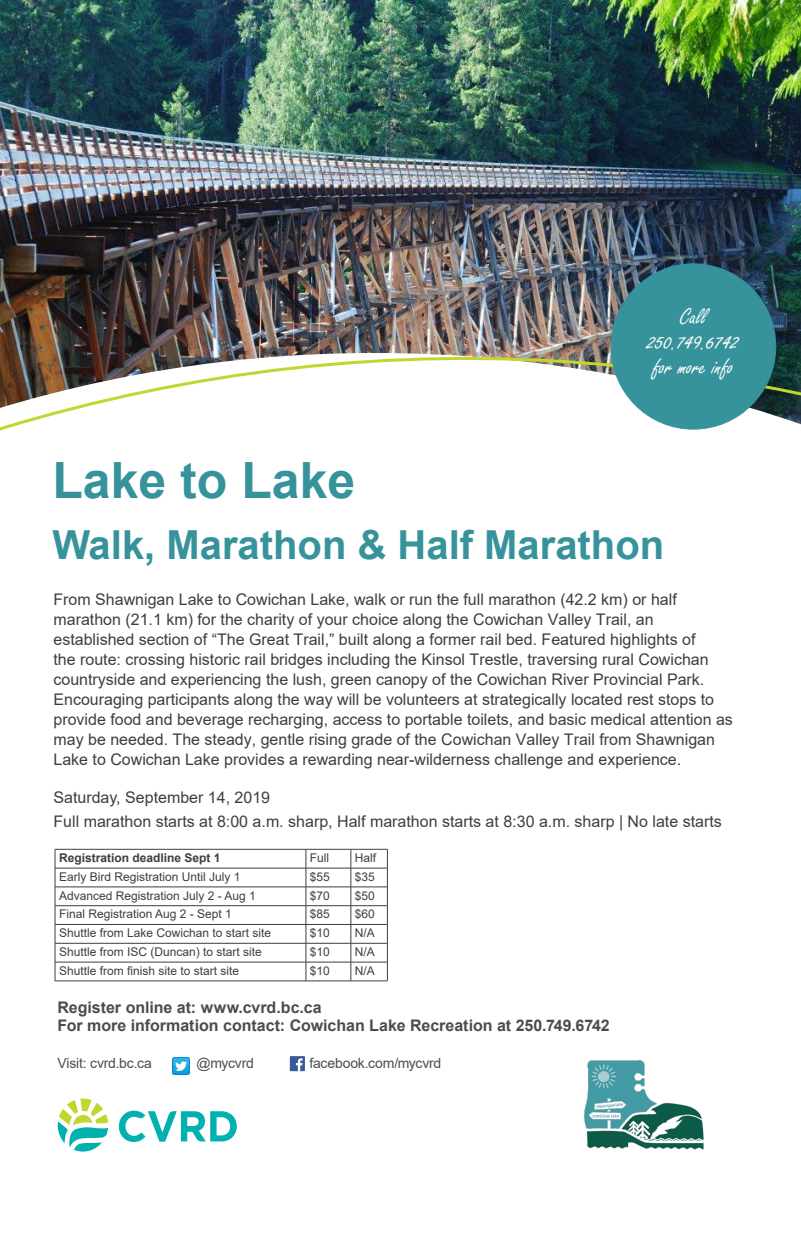
<style>
.page{position:relative;width:801px;height:1233px;background:#fff}
.page>*{position:absolute;margin:0;border:0;box-sizing:border-box;transform-origin:0 0}
.t1{font:700 50px "Arial";color:#37939b}
.t2{font:700 40px "Arial";color:#37939b}
.t3{font:24px "Freestyle Script";color:#fff}
.Body{font:16px/20px "Arial";color:#3e3e3f}
.t4{font:700 16px/18px "Arial";color:#4b4c4d}
.t5{font:14px "Arial";letter-spacing:-.015em;color:#4b4c4d}
.t6{font:12px "Arial";color:#3e3e3f}
.t7{font:700 12px "Arial";color:#3e3e3f}
</style>
<div class="page">
<img style="left:0;top:0;width:801px;height:333px">
<img style="left:0;top:333px;width:801px;height:13px">
<img style="left:0;top:346px;width:801px;height:85px">
<div style="left:611px;top:264px;width:165px;height:165px;background:#37939b;border-radius:50%"></div>
<img style="left:584px;top:1060px;width:120px;height:90px">
<svg style="left:119px;top:1111px;width:118px;height:31px"></svg>
<svg style="left:58px;top:1098px;width:50px;height:54px"></svg>
<div style="left:290px;top:1056px;width:15px;height:15px;background:#3c5a99"></div>
<svg style="left:296px;top:1058px;width:7px;height:13px"></svg>
<img style="left:172px;top:1057px;width:18px;height:17px">
<hr style="left:55px;top:849px;width:251px;height:1px;background:#3e3e3f">
<hr style="left:306px;top:849px;width:45px;height:1px;background:#3e3e3f">
<hr style="left:351px;top:849px;width:37px;height:1px;background:#3e3e3f">
<hr style="left:55px;top:868px;width:251px;height:1px;background:#3e3e3f">
<hr style="left:306px;top:868px;width:45px;height:1px;background:#3e3e3f">
<hr style="left:351px;top:868px;width:37px;height:1px;background:#3e3e3f">
<hr style="left:55px;top:887px;width:251px;height:1px;background:#3e3e3f">
<hr style="left:306px;top:887px;width:45px;height:1px;background:#3e3e3f">
<hr style="left:351px;top:887px;width:37px;height:1px;background:#3e3e3f">
<hr style="left:55px;top:906px;width:251px;height:1px;background:#3e3e3f">
<hr style="left:306px;top:906px;width:45px;height:1px;background:#3e3e3f">
<hr style="left:351px;top:906px;width:37px;height:1px;background:#3e3e3f">
<hr style="left:55px;top:924px;width:251px;height:1px;background:#3e3e3f">
<hr style="left:306px;top:924px;width:45px;height:1px;background:#3e3e3f">
<hr style="left:351px;top:924px;width:37px;height:1px;background:#3e3e3f">
<hr style="left:55px;top:943px;width:251px;height:1px;background:#3e3e3f">
<hr style="left:306px;top:943px;width:45px;height:1px;background:#3e3e3f">
<hr style="left:351px;top:943px;width:37px;height:1px;background:#3e3e3f">
<hr style="left:55px;top:962px;width:251px;height:1px;background:#3e3e3f">
<svg style="left:55px;top:849px;width:1px;height:132px"></svg>
<hr style="left:306px;top:962px;width:45px;height:1px;background:#3e3e3f">
<svg style="left:306px;top:849px;width:1px;height:132px"></svg>
<hr style="left:351px;top:962px;width:37px;height:1px;background:#3e3e3f">
<svg style="left:351px;top:849px;width:1px;height:132px"></svg>
<svg style="left:387px;top:849px;width:1px;height:132px"></svg>
<hr style="left:55px;top:981px;width:251px;height:1px;background:#3e3e3f">
<hr style="left:306px;top:981px;width:45px;height:1px;background:#3e3e3f">
<hr style="left:351px;top:981px;width:37px;height:1px;background:#3e3e3f">
<p class="t3" style="left:680px;top:303px;width:28px">Call</p>
<p class="t3" style="left:647px;top:328px;width:94px">250.749.6742</p>
<p class="t3" style="left:653px;top:353px;width:82px">for more info</p>
<p class="t1" style="left:52px;top:445px;width:304px">Lake to Lake</p>
<p class="t2" style="left:52px;top:517px;width:613px">Walk, Marathon &amp; Half Marathon</p>
<p class="Body" style="left:53px;top:589px;width:681px">From Shawnigan Lake to Cowichan Lake, walk or run the full marathon (42.2 km) or half marathon (21.1 km) for the charity of your choice along the Cowichan Valley Trail, an established section of “The Great Trail,” built along a former rail bed. Featured highlights of<br>the route: crossing historic rail bridges including the Kinsol Trestle, traversing rural Cowichan countryside and experiencing the lush, green canopy of the Cowichan River Provincial Park.<br>Encouraging participants along the way will be volunteers at strategically located rest stops to provide food and beverage recharging, access to portable toilets, and basic medical attention as may be needed. The steady, gentle rising grade of the Cowichan Valley Trail from Shawnigan Lake to Cowichan Lake provides a rewarding near-wilderness challenge and experience.</p>
<p class="Body" style="left:53px;top:787px;width:218px">Saturday, September 14, 2019</p>
<p class="Body" style="left:53px;top:811px;width:670px">Full marathon starts at 8:00 a.m. sharp, Half marathon starts at 8:30 a.m. sharp | No late starts</p>
<p class="t7" style="left:59px;top:849px;width:163px">Registration deadline Sept 1</p>
<p class="t6" style="left:310px;top:850px;width:21px">Full</p>
<p class="t6" style="left:355px;top:850px;width:23px">Half</p>
<p class="t6" style="left:59px;top:868px;width:183px">Early Bird Registration Until July 1</p>
<p class="t6" style="left:310px;top:868px;width:22px">$55</p>
<p class="t6" style="left:355px;top:868px;width:22px">$35</p>
<p class="t6" style="left:59px;top:887px;width:198px">Advanced Registration July 2 - Aug 1</p>
<p class="t6" style="left:310px;top:887px;width:22px">$70</p>
<p class="t6" style="left:355px;top:887px;width:22px">$50</p>
<p class="t6" style="left:59px;top:906px;width:174px">Final Registration Aug 2 - Sept 1</p>
<p class="t6" style="left:310px;top:906px;width:22px">$85</p>
<p class="t6" style="left:355px;top:906px;width:22px">$60</p>
<p class="t6" style="left:59px;top:925px;width:214px">Shuttle from Lake Cowichan to start site</p>
<p class="t6" style="left:310px;top:925px;width:22px">$10</p>
<p class="t6" style="left:355px;top:925px;width:22px">N/A</p>
<p class="t6" style="left:59px;top:944px;width:204px">Shuttle from ISC (Duncan) to start site</p>
<p class="t6" style="left:310px;top:944px;width:22px">$10</p>
<p class="t6" style="left:355px;top:944px;width:22px">N/A</p>
<p class="t6" style="left:59px;top:962px;width:182px">Shuttle from finish site to start site</p>
<p class="t6" style="left:310px;top:962px;width:22px">$10</p>
<p class="t6" style="left:355px;top:962px;width:22px">N/A</p>
<p class="t4" style="left:57px;top:998px;width:554px">Register online at: www.cvrd.bc.ca<br>For more information contact: Cowichan Lake Recreation at 250.749.6742</p>
<p class="t5" style="left:57px;top:1053px;width:96px">Visit: cvrd.bc.ca</p>
<p class="t5" style="left:196px;top:1053px;width:59px">@mycvrd</p>
<p class="t5" style="left:309px;top:1054px;width:134px">facebook.com/mycvrd</p>
</div>
